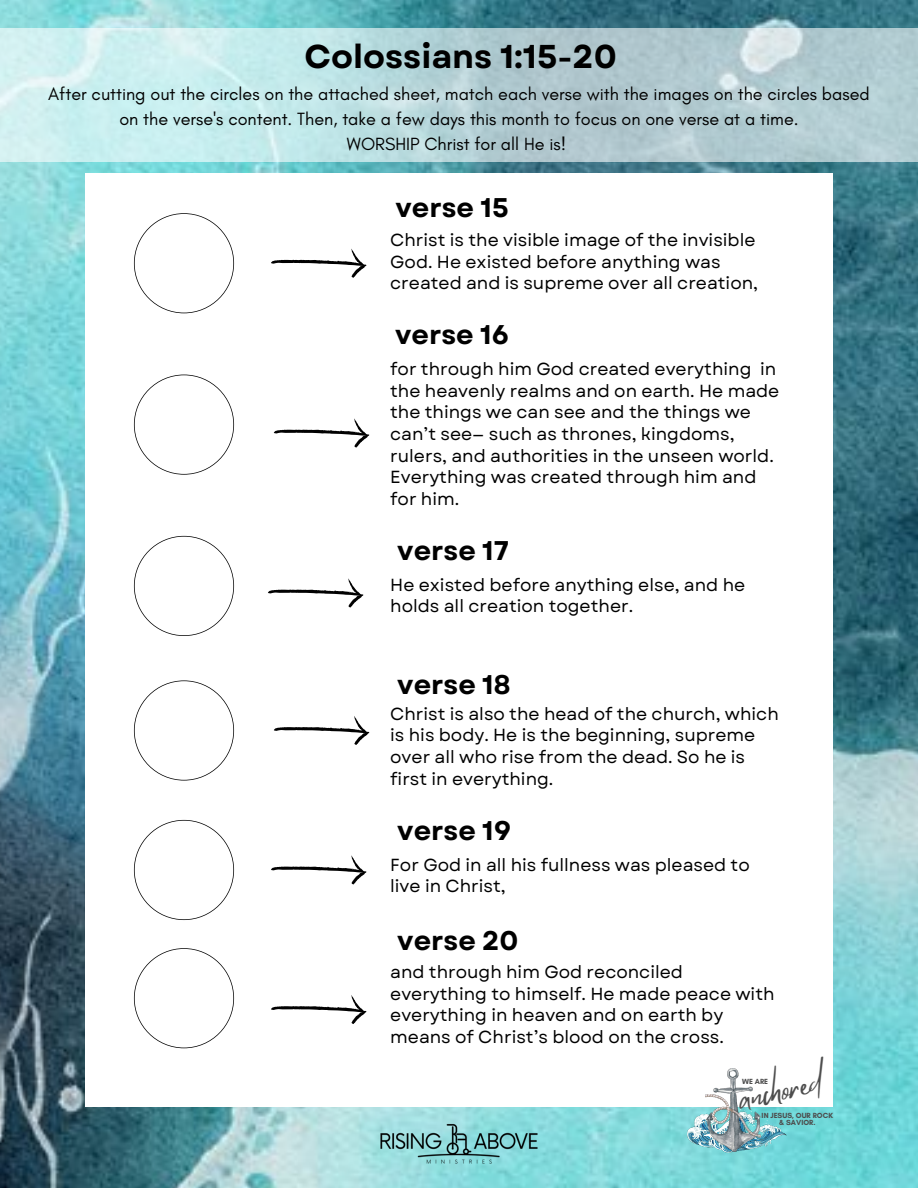
<style>
.page{position:relative;width:918px;height:1188px;background:#fff}
.page>*{position:absolute;margin:0;border:0;box-sizing:border-box;transform-origin:0 0}
.t1{font:700 33px "Garet";color:#000}
.t2{font:32.55px "Mistrully";color:#4d4d4d}
.t3{font:700 27px "Garet";color:#000}
.t4{font:18px/24.8px "Glacial Indifference";color:#000;text-align:center}
.t5{font:17.4px/21.6px "Garet";color:#000}
.t6{font:700 7.65px/6.8px "Glacial Indifference";color:#4d4d4d;text-align:center}
</style>
<div class="page">
<img style="left:0;top:0;width:918px;height:1188px">
<div style="left:85px;top:173px;width:748px;height:933px;background:#fff"></div>
<svg style="left:134px;top:213px;width:100px;height:100px"></svg>
<svg style="left:134px;top:375px;width:100px;height:100px"></svg>
<svg style="left:134px;top:536px;width:100px;height:100px"></svg>
<svg style="left:134px;top:680px;width:100px;height:101px"></svg>
<svg style="left:134px;top:820px;width:100px;height:100px"></svg>
<svg style="left:134px;top:948px;width:100px;height:100px"></svg>
<svg style="left:274px;top:716px;width:96px;height:29px"></svg>
<svg style="left:271px;top:249px;width:96px;height:29px"></svg>
<svg style="left:274px;top:418px;width:96px;height:30px"></svg>
<svg style="left:268px;top:578px;width:96px;height:30px"></svg>
<svg style="left:271px;top:855px;width:96px;height:29px"></svg>
<svg style="left:271px;top:995px;width:96px;height:29px"></svg>
<svg style="left:0;top:28px;width:918px;height:133px;background:#bcd9dd"></svg>
<svg style="left:687px;top:1107px;width:100px;height:46px;background:#7ecdd3"></svg>
<img style="left:706px;top:1068px;width:55px;height:83px">
<img style="left:705px;top:1094px;width:24px;height:45px">
<img style="left:729px;top:1093px;width:32px;height:47px">
<img style="left:372px;top:1117px;width:174px;height:52px">
<h1 class="t1" style="left:305px;top:32px;width:314px">Colossians 1:15-20</h1>
<p class="t4" style="left:48px;top:82px;width:823px">After cutting out the circles on the attached sheet, match each verse with the images on the circles based on the verse's content. Then, take a few days this month to focus on one verse at a time.<br>WORSHIP Christ for all He is!</p>
<h3 class="t3" style="left:396px;top:188px;width:115px">verse 15</h3>
<p class="t5" style="left:390px;top:229px;width:369px">Christ is the visible image of the invisible<br>God. He existed before anything was created and is supreme over all creation,</p>
<h3 class="t3" style="left:395px;top:315px;width:115px">verse 16</h3>
<p class="t5" style="left:390px;top:359px;width:391px">for through him God created everything in the heavenly realms and on earth. He made the things we can see and the things we can’t see— such as thrones, kingdoms, rulers, and authorities in the unseen world.<br>Everything was created through him and for him.</p>
<h3 class="t3" style="left:397px;top:531px;width:113px">verse 17</h3>
<p class="t5" style="left:390px;top:574px;width:357px">He existed before anything else, and he holds all creation together.</p>
<h3 class="t3" style="left:397px;top:665px;width:115px">verse 18</h3>
<p class="t5" style="left:390px;top:703px;width:390px">Christ is also the head of the church, which is his body. He is the beginning, supreme over all who rise from the dead. So he is first in everything.</p>
<h3 class="t3" style="left:397px;top:811px;width:115px">verse 19</h3>
<p class="t5" style="left:390px;top:854px;width:361px">For God in all his fullness was pleased to live in Christ,</p>
<h3 class="t3" style="left:397px;top:922px;width:123px">verse 20</h3>
<p class="t5" style="left:390px;top:962px;width:386px">and through him God reconciled everything to himself. He made peace with everything in heaven and on earth by means of Christ’s blood on the cross.</p>
<h2 class="t2" style="left:733px;top:1074px;width:86px;rotate:-12deg">anchored</h2>
<p class="t6" style="left:742px;top:1078px;width:27px">WE ARE</p>
<p class="t6" style="left:762px;top:1112px;width:73px">IN JESUS, OUR ROCK &amp; SAVIOR.</p>
</div>
